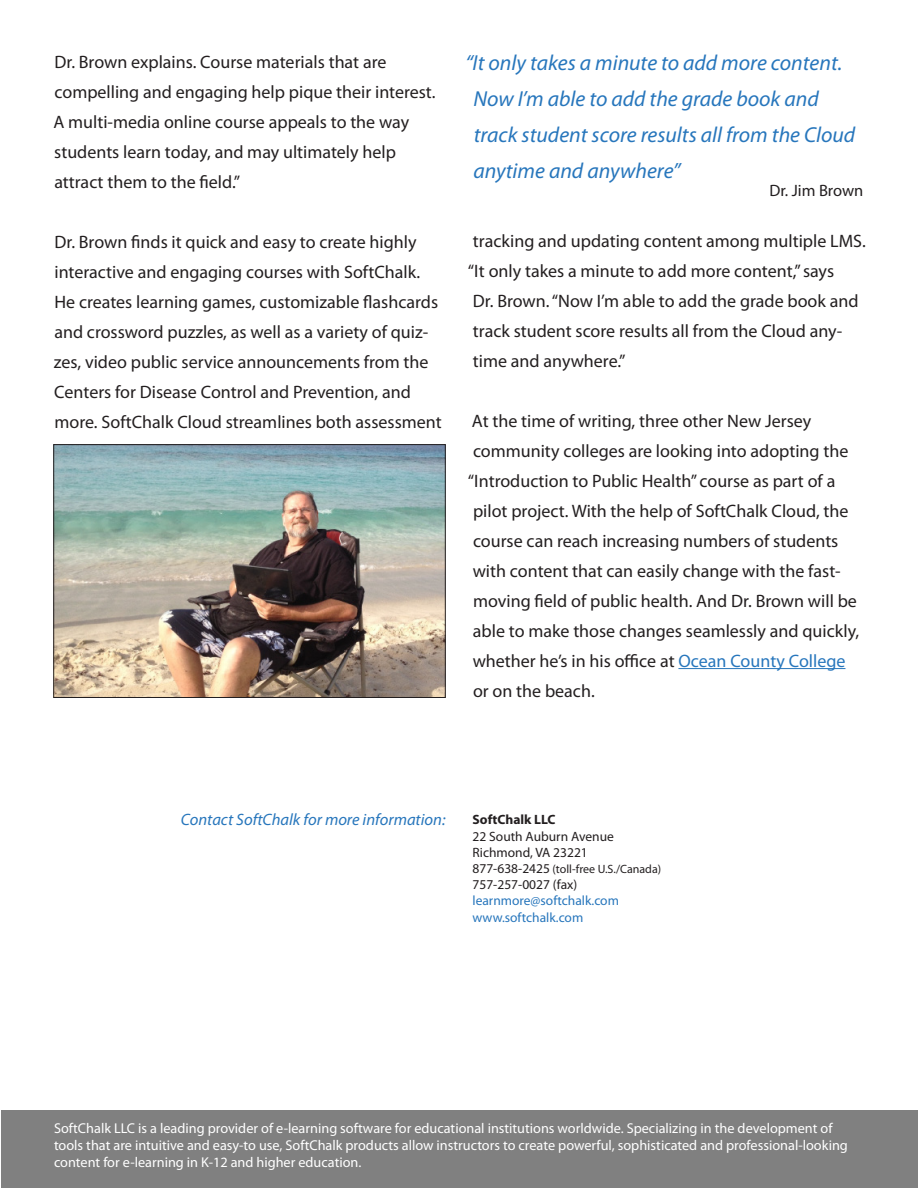
<style>
.page{position:relative;width:918px;height:1188px;background:#fff}
.page>*{position:absolute;margin:0;border:0;box-sizing:border-box;transform-origin:0 0}
.t1{font:italic 21.75px/36px "Myriad Pro";color:#2776bc}
.t2{font:18px/30px "Myriad Pro";color:#231f20}
.t3{font:italic 16.5px "Myriad Pro";color:#2776bc}
.t4{font:16.5px "Myriad Pro";color:#231f20}
.t5{font:14.25px/17.1px "Myriad Pro";color:#fff}
.t6{font:13.5px "Myriad Pro";color:#231f20}
.t7{font:13.5px "Myriad Pro";color:#2776bc}
.t8{font:700 13.5px "Myriad Pro";color:#231f20}
.t9{font:12px "Myriad Pro";color:#231f20}
.s1{color:#2776bc}
.s2{font-size:13.5px}
</style>
<div class="page">
<div style="left:1px;top:1111px;width:917px;height:77px;background:#808080"></div>
<img style="left:56px;top:446px;width:388px;height:250px">
<div style="left:54px;top:444px;width:392px;height:254px;border:1px solid #231f20"></div>
<hr style="left:678px;top:668px;width:167px;height:1px;background:#2776bc">
<p class="t2" style="left:54px;top:46px;width:334px">Dr. Brown explains. Course materials that are</p>
<p class="t2" style="left:55px;top:76px;width:383px">compelling and engaging help pique their interest.</p>
<p class="t2" style="left:53px;top:106px;width:357px">A multi-media online course appeals to the way</p>
<p class="t2" style="left:54px;top:136px;width:343px">students learn today, and may ultimately help</p>
<p class="t2" style="left:54px;top:166px;width:187px">attract them to the field.”</p>
<p class="t2" style="left:54px;top:226px;width:389px">Dr. Brown finds it quick and easy to create highly interactive and engaging courses with SoftChalk.<br>He creates learning games, customizable flashcards and crossword puzzles, as well as a variety of quiz&shy;zes, video public service announcements from the Centers for Disease Control and Prevention, and more. SoftChalk Cloud streamlines both assessment</p>
<p class="t1" style="left:473px;top:45px;width:383px;text-indent:-8px">“It only takes a minute to add more content.<br>Now I’m able to add the grade book and track student score results all from the Cloud anytime and anywhere”</p>
<p class="t4" style="left:769px;top:181px;width:96px">Dr. Jim Brown</p>
<p class="t2" style="left:473px;top:225px;width:394px">tracking and updating content among multiple LMS.</p>
<p class="t2" style="left:468px;top:255px;width:392px">“It only takes a minute to add more content,” says Dr. Brown. “Now I’m able to add the grade book and track student score results all from the Cloud any&shy;time and anywhere.”</p>
<p class="t2" style="left:468px;top:405px;width:393px">At the time of writing, three other New Jersey community colleges are looking into adopting the “Introduction to Public Health” course as part of a pilot project. With the help of SoftChalk Cloud, the course can reach increasing numbers of students with content that can easily change with the fast&shy;moving field of public health. And Dr. Brown will be able to make those changes seamlessly and quickly, whether he’s in his office at <span class="s1">Ocean County College </span>or on the beach.</p>
<p class="t3" style="left:181px;top:809px;width:266px">Contact SoftChalk for more information:</p>
<p class="t8" style="left:472px;top:811px;width:85px">SoftChalk LLC</p>
<p class="t6" style="left:472px;top:828px;width:143px">22 South Auburn Avenue</p>
<p class="t6" style="left:472px;top:844px;width:117px">Richmond, VA 23221</p>
<p class="t9" style="left:472px;top:861px;width:190px"><span class="s2">877-638-2425</span> (toll-free U.S./Canada)</p>
<p class="t6" style="left:472px;top:876px;width:106px">757-257-0027 (fax)</p>
<p class="t7" style="left:472px;top:892px;width:148px">learnmore@softchalk.com</p>
<p class="t7" style="left:472px;top:909px;width:112px">www.softchalk.com</p>
<p class="t5" style="left:54px;top:1119px;width:795px">SoftChalk LLC is a leading provider of e-learning software for educational institutions worldwide. Specializing in the development of tools that are intuitive and easy-to use, SoftChalk products allow instructors to create powerful, sophisticated and professional-looking content for e-learning in K-12 and higher education.</p>
</div>
